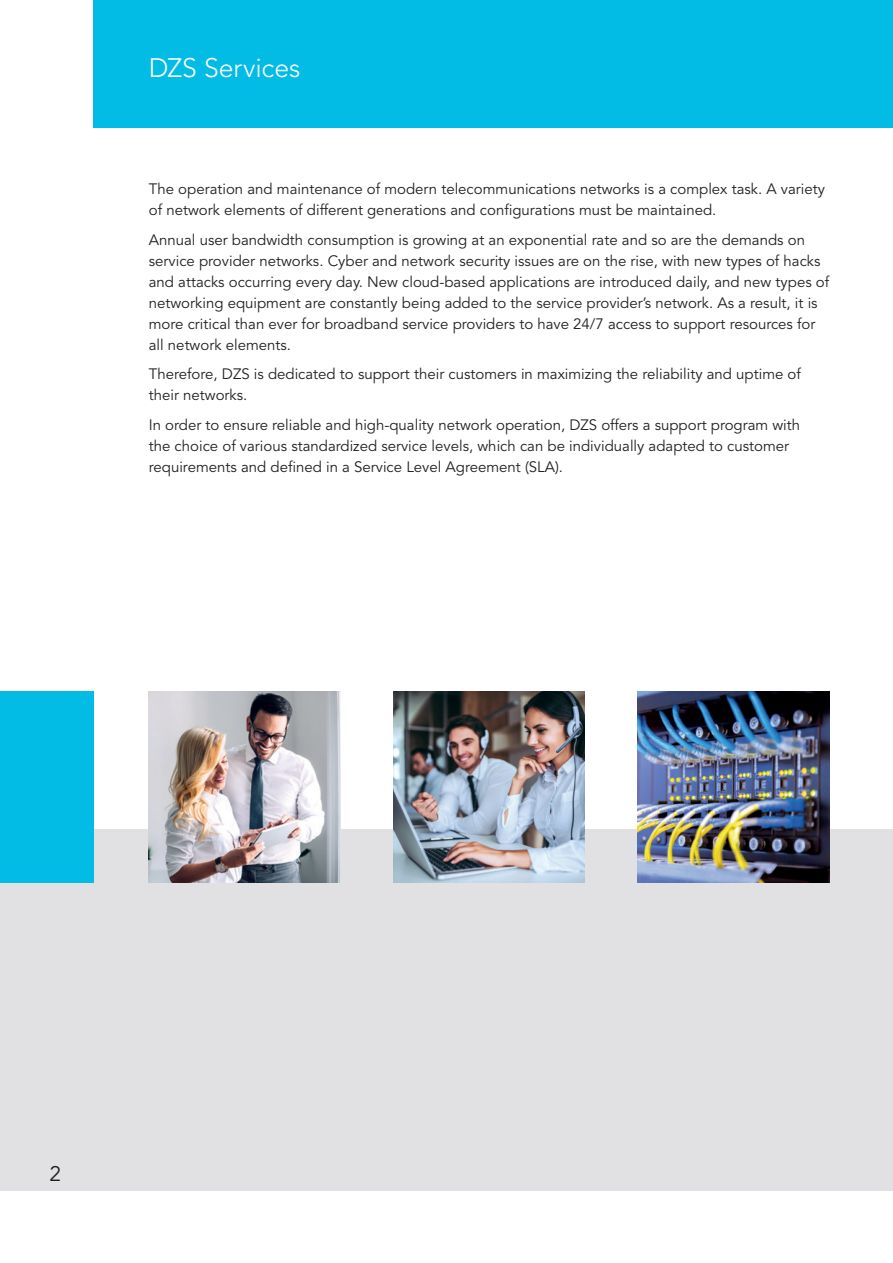
<style>
.page{position:relative;width:893px;height:1263px;background:#fff}
.page>*{position:absolute;margin:0;border:0;box-sizing:border-box;transform-origin:0 0}
.t1{font:300 26.55px "Avenir LT Std";letter-spacing:-.005em;color:#fff}
.t2{font:21px "Avenir LT Std";color:#231f20}
.t3{font:15px/21px "Avenir LT Std";color:#231f20}
</style>
<div class="page">
<div style="left:0;top:829px;width:893px;height:362px;background:#e1e1e3"></div>
<div style="left:94px;top:0;width:799px;height:128px;background:#02bce5"></div>
<div style="left:0;top:691px;width:94px;height:191px;background:#02bce5"></div>
<img style="left:638px;top:691px;width:191px;height:191px">
<img style="left:393px;top:691px;width:192px;height:191px">
<img style="left:149px;top:691px;width:191px;height:191px">
<h1 class="t1" style="left:149px;top:52px;width:153px">DZS Services</h1>
<p class="t3" style="left:149px;top:179px;width:678px">The operation and maintenance of modern telecommunications networks is a complex task. A variety of network elements of different generations and configurations must be maintained.</p>
<p class="t3" style="left:149px;top:229px;width:682px">Annual user bandwidth consumption is growing at an exponential rate and so are the demands on service provider networks. Cyber and network security issues are on the rise, with new types of hacks and attacks occurring every day. New cloud-based applications are introduced daily, and new types of networking equipment are constantly being added to the service provider’s network. As a result, it is more critical than ever for broadband service providers to have 24/7 access to support resources for all network elements.</p>
<p class="t3" style="left:149px;top:364px;width:654px">Therefore, DZS is dedicated to support their customers in maximizing the reliability and uptime of their networks.</p>
<p class="t3" style="left:149px;top:414px;width:653px">In order to ensure reliable and high-quality network operation, DZS offers a support program with the choice of various standardized service levels, which can be individually adapted to customer requirements and defined in a Service Level Agreement (SLA).</p>
<h2 class="t2" style="left:49px;top:1162px;width:13px">2</h2>
</div>
